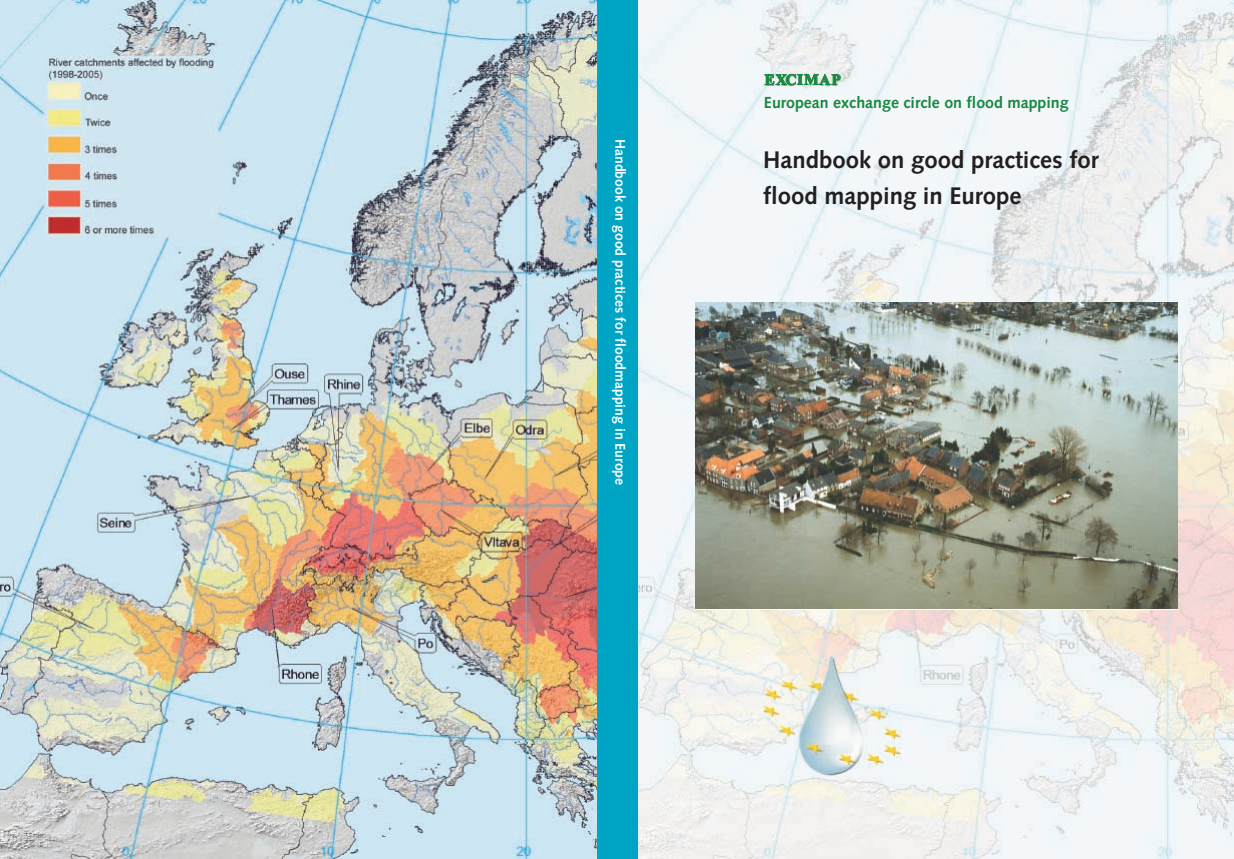
<style>
.page{position:relative;width:1234px;height:859px;background:#fff}
.page>*{position:absolute;margin:0;border:0;box-sizing:border-box;transform-origin:0 0}
.t1{font:700 24px/36px "Syntax";color:#231f20}
.t2{font:700 16px "Syntax";color:#198842}
.t3{font:700 15.2px "Times New Roman";color:#198842}
.t4{font:700 14px "Syntax";color:#fff}
.s1{color:#94b78f}
</style>
<div class="page">
<img style="left:638px;top:0;width:595px;height:859px">
<img style="left:0;top:0;width:597px;height:859px">
<img style="left:694px;top:302px;width:482px;height:306px">
<div style="left:597px;top:0;width:41px;height:859px;background:#00a5c6"></div>
<img style="left:763px;top:656px;width:138px;height:119px">
<p class="t4" style="left:625px;top:139px;width:348px;rotate:90deg">Handbook on good practices for floodmapping in Europe</p>
<p class="t3" style="left:764px;top:71px;width:78px">EXCI<span class="s1">M</span>AP</p>
<p class="t2" style="left:763px;top:96px;width:306px">European exchange circle on flood mapping</p>
<p class="t1" style="left:763px;top:144px;width:337px">Handbook on good practices for flood mapping in Europe</p>
</div>
